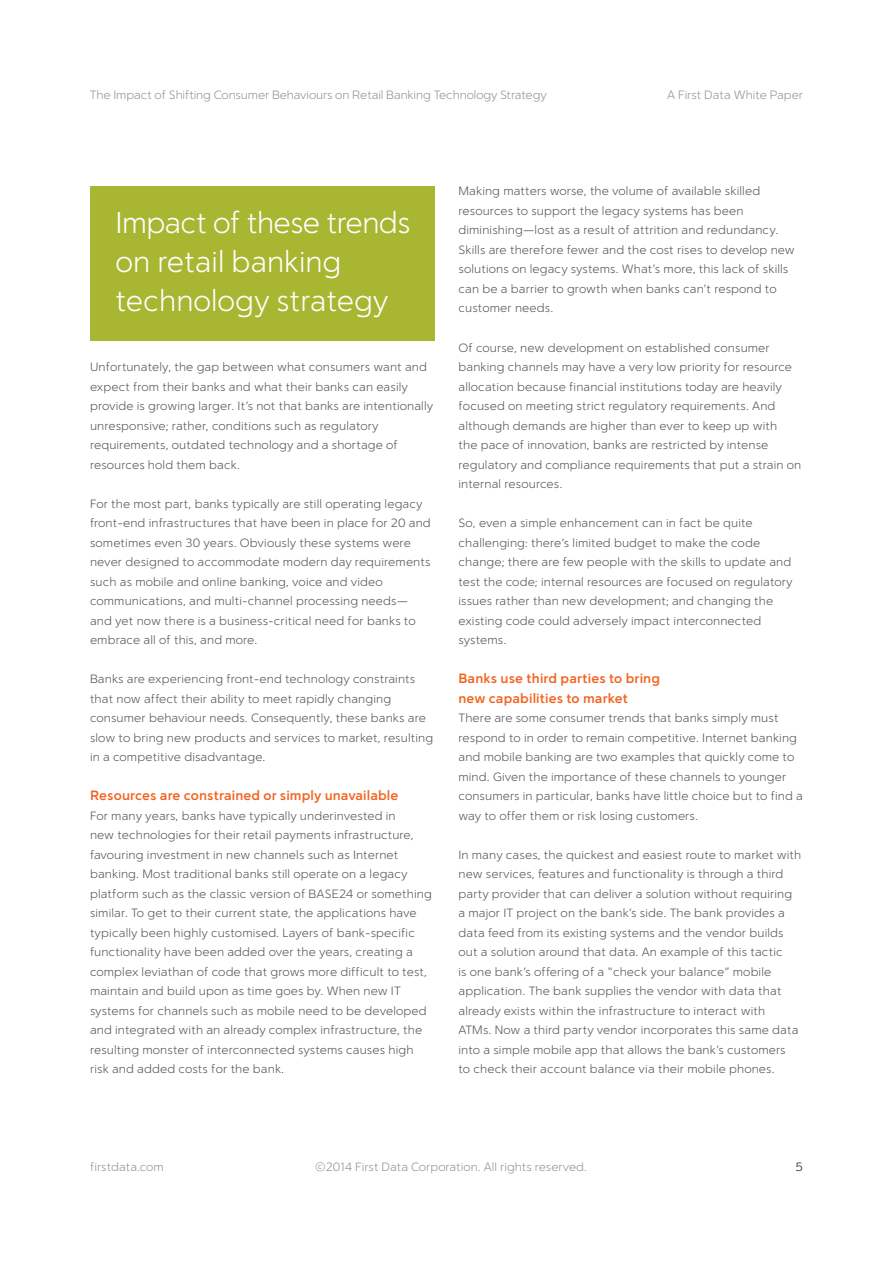
<style>
.page{position:relative;width:893px;height:1263px;background:#fff}
.page>*{position:absolute;margin:0;border:0;box-sizing:border-box;transform-origin:0 0}
.t1{font:300 30px/39px "Simple Sans";color:#fff}
.t2{font:700 13.5px/19.5px "Simple Sans";letter-spacing:.01em;color:#f36421}
.t3{font:300 12px/19.5px "Simple Sans";letter-spacing:.01em;color:#57585a}
.t4{font:300 12px "Simple Sans";letter-spacing:-.01em;color:#939598}
.t5{font:300 12px "Simple Sans";color:#231f20}
</style>
<div class="page">
<div style="left:90px;top:186px;width:344px;height:155px;background:#a9b632"></div>
<p class="t4" style="left:90px;top:88px;width:459px">The Impact of Shifting Consumer Behaviours on Retail Banking Technology Strategy</p>
<p class="t4" style="left:667px;top:88px;width:138px">A First Data White Paper</p>
<p class="t1" style="left:116px;top:203px;width:296px">Impact of these trends on retail banking technology strategy</p>
<p class="t3" style="left:90px;top:357px;width:345px">Unfortunately, the gap between what consumers want and expect from their banks and what their banks can easily provide is growing larger. It’s not that banks are intentionally unresponsive; rather, conditions such as regulatory requirements, outdated technology and a shortage of resources hold them back.</p>
<p class="t3" style="left:90px;top:493px;width:342px">For the most part, banks typically are still operating legacy front-end infrastructures that have been in place for 20 and sometimes even 30 years. Obviously these systems were never designed to accommodate modern day requirements such as mobile and online banking, voice and video communications, and multi-channel processing needs— and yet now there is a business-critical need for banks to embrace all of this, and more.</p>
<p class="t3" style="left:90px;top:669px;width:345px">Banks are experiencing front-end technology constraints that now affect their ability to meet rapidly changing consumer behaviour needs. Consequently, these banks are slow to bring new products and services to market, resulting in a competitive disadvantage.</p>
<p class="t2" style="left:90px;top:785px;width:310px">Resources are constrained or simply unavailable</p>
<p class="t3" style="left:90px;top:805px;width:343px">For many years, banks have typically underinvested in<br>new technologies for their retail payments infrastructure, favouring investment in new channels such as Internet banking. Most traditional banks still operate on a legacy platform such as the classic version of BASE24 or something similar. To get to their current state, the applications have typically been highly customised. Layers of bank-specific functionality have been added over the years, creating a complex leviathan of code that grows more difficult to test, maintain and build upon as time goes by. When new IT systems for channels such as mobile need to be developed and integrated with an already complex infrastructure, the resulting monster of interconnected systems causes high risk and added costs for the bank.</p>
<p class="t3" style="left:458px;top:181px;width:338px">Making matters worse, the volume of available skilled resources to support the legacy systems has been diminishing—lost as a result of attrition and redundancy.<br>Skills are therefore fewer and the cost rises to develop new solutions on legacy systems. What’s more, this lack of skills can be a barrier to growth when banks can’t respond to customer needs.</p>
<p class="t3" style="left:458px;top:337px;width:344px">Of course, new development on established consumer banking channels may have a very low priority for resource allocation because financial institutions today are heavily focused on meeting strict regulatory requirements. And although demands are higher than ever to keep up with<br>the pace of innovation, banks are restricted by intense regulatory and compliance requirements that put a strain on internal resources.</p>
<p class="t3" style="left:458px;top:513px;width:336px">So, even a simple enhancement can in fact be quite challenging: there’s limited budget to make the code change; there are few people with the skills to update and test the code; internal resources are focused on regulatory issues rather than new development; and changing the existing code could adversely impact interconnected systems.</p>
<p class="t2" style="left:458px;top:668px;width:203px">Banks use third parties to bring new capabilities to market</p>
<p class="t3" style="left:458px;top:708px;width:346px">There are some consumer trends that banks simply must respond to in order to remain competitive. Internet banking and mobile banking are two examples that quickly come to mind. Given the importance of these channels to younger consumers in particular, banks have little choice but to find a way to offer them or risk losing customers.</p>
<p class="t3" style="left:458px;top:844px;width:344px">In many cases, the quickest and easiest route to market with new services, features and functionality is through a third party provider that can deliver a solution without requiring a major IT project on the bank’s side. The bank provides a data feed from its existing systems and the vendor builds out a solution around that data. An example of this tactic<br>is one bank’s offering of a “check your balance” mobile application. The bank supplies the vendor with data that already exists within the infrastructure to interact with<br>ATMs. Now a third party vendor incorporates this same data into a simple mobile app that allows the bank’s customers<br>to check their account balance via their mobile phones.</p>
<p class="t4" style="left:90px;top:1159px;width:75px">firstdata.com</p>
<p class="t4" style="left:315px;top:1159px;width:273px">©2014 First Data Corporation. All rights reserved.</p>
<p class="t5" style="left:795px;top:1159px;width:9px">5</p>
</div>
